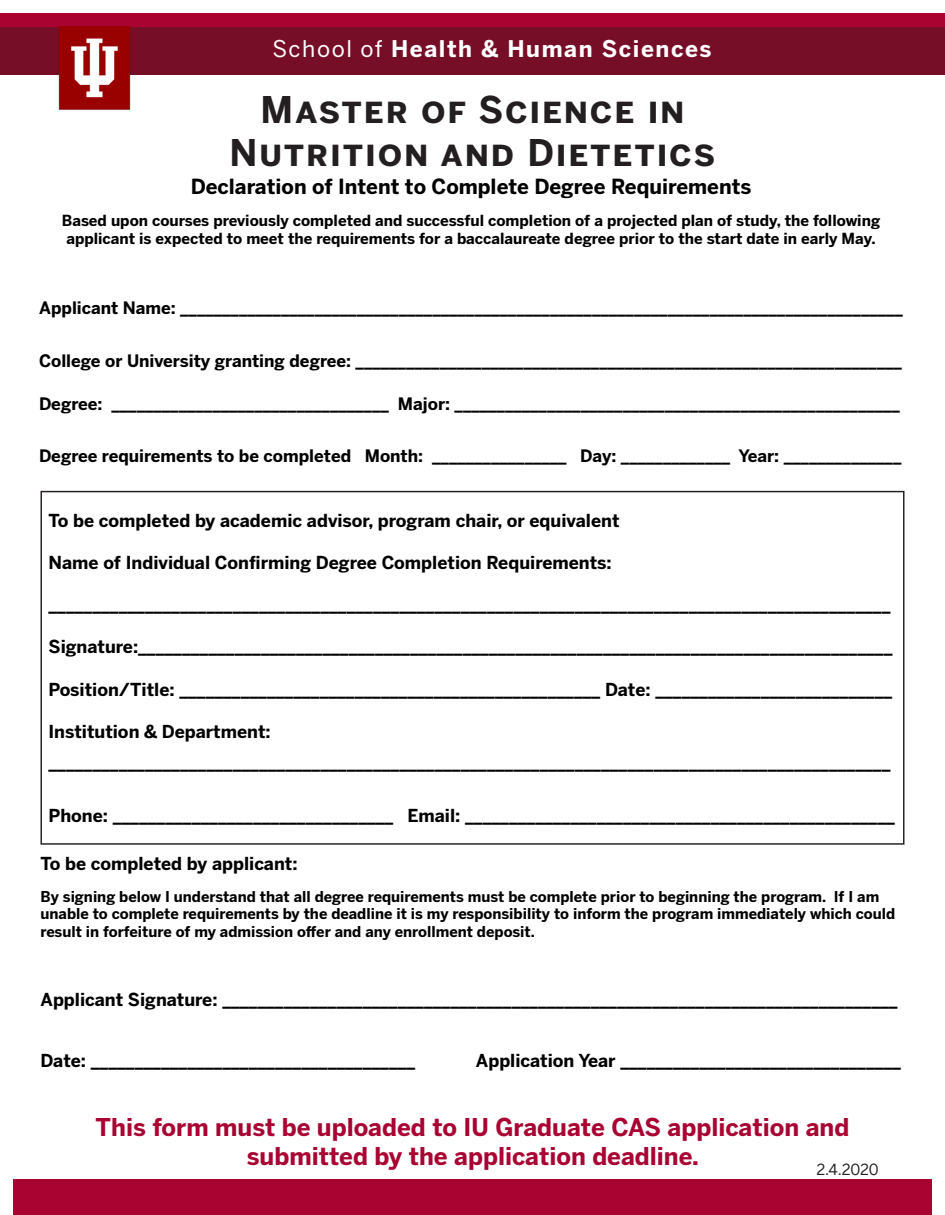
<style>
.page{position:relative;width:945px;height:1215px;background:#fff}
.page>*{position:absolute;margin:0;border:0;box-sizing:border-box;transform-origin:0 0}
.t1{font:700 36px/43.2px "Benton Sans";letter-spacing:.05em;color:#231f20;text-align:center}
.t2{font:700 24px/28.8px "Benton Sans";color:#a90332;text-align:center}
.t3{font:700 22.5px "Benton Sans";letter-spacing:.07em;color:#fff}
.t4{font:700 20.4px "Benton Sans";color:#000}
.t5{font:700 17.55px/31.5px "Benton Sans";color:#000}
.t6{font:700 16.8px "Benton Sans";color:#000}
.t7{font:700 15px/18px "Benton Sans";color:#000;text-align:center}
.t8{font:15px "Benton Sans";color:#231f20}
.t9{font:700 14.55px/17.7px "Benton Sans";color:#000}
.s1{font-weight:400}
</style>
<div class="page">
<div style="left:14px;top:1180px;width:918px;height:35px;background:#a90332"></div>
<div style="left:0;top:14px;width:945px;height:17px;background:#a90332"></div>
<div style="left:0;top:28px;width:945px;height:47px;background:#770e28"></div>
<img style="left:52px;top:27px;width:93px;height:83px">
<p class="t3" style="left:272px;top:34px;width:440px"><span class="s1">School of</span> Health &amp; Human Sciences</p>
<h1 class="t1" style="left:230px;top:89px;width:487px">Master of Science in<br>Nutrition and Dietetics</h1>
<p class="t4" style="left:191px;top:173px;width:562px">Declaration of Intent to Complete Degree Requirements</p>
<p class="t7" style="left:62px;top:212px;width:820px">Based upon courses previously completed and successful completion of a projected plan of study, the following applicant is expected to meet the requirements for a baccalaureate degree prior to the start date in early May.</p>
<p class="t6" style="left:39px;top:297px;width:865px">Applicant Name: ______________________________________________________________________________________</p>
<p class="t6" style="left:39px;top:350px;width:864px">College or University granting degree: _________________________________________________________________</p>
<p class="t6" style="left:39px;top:394px;width:863px">Degree: _________________________________ Major: _____________________________________________________</p>
<p class="t6" style="left:39px;top:446px;width:864px">Degree requirements to be completed Month: ________________ Day: _____________ Year: ______________</p>
<p class="t5" style="left:49px;top:505px;width:573px">To be completed by academic advisor, program chair, or equivalent</p>
<p class="t5" style="left:49px;top:547px;width:565px">Name of Individual Confirming Degree Completion Requirements:</p>
<p class="t5" style="left:49px;top:589px;width:843px">________________________________________________________________________________________________</p>
<p class="t5" style="left:49px;top:632px;width:845px">Signature:______________________________________________________________________________________</p>
<p class="t5" style="left:49px;top:674px;width:845px">Position/Title: ________________________________________________ Date: ___________________________</p>
<p class="t5" style="left:49px;top:716px;width:843px">Institution &amp; Department: ________________________________________________________________________________________________</p>
<p class="t5" style="left:49px;top:800px;width:848px">Phone: ________________________________ Email: _________________________________________________</p>
<p class="t5" style="left:40px;top:848px;width:259px">To be completed by applicant:</p>
<p class="t9" style="left:40px;top:888px;width:856px">By signing below I understand that all degree requirements must be complete prior to beginning the program. If I am unable to complete requirements by the deadline it is my responsibility to inform the program immediately which could result in forfeiture of my admission offer and any enrollment deposit.</p>
<p class="t5" style="left:40px;top:984px;width:859px">Applicant Signature: _____________________________________________________________________________</p>
<p class="t5" style="left:40px;top:1046px;width:376px">Date: _____________________________________</p>
<p class="t5" style="left:476px;top:1046px;width:427px">Application Year ________________________________</p>
<h2 class="t2" style="left:96px;top:1114px;width:755px">This form must be uploaded to IU Graduate CAS application and submitted by the application deadline.</h2>
<p class="t8" style="left:816px;top:1160px;width:64px">2.4.2020</p>
</div>
